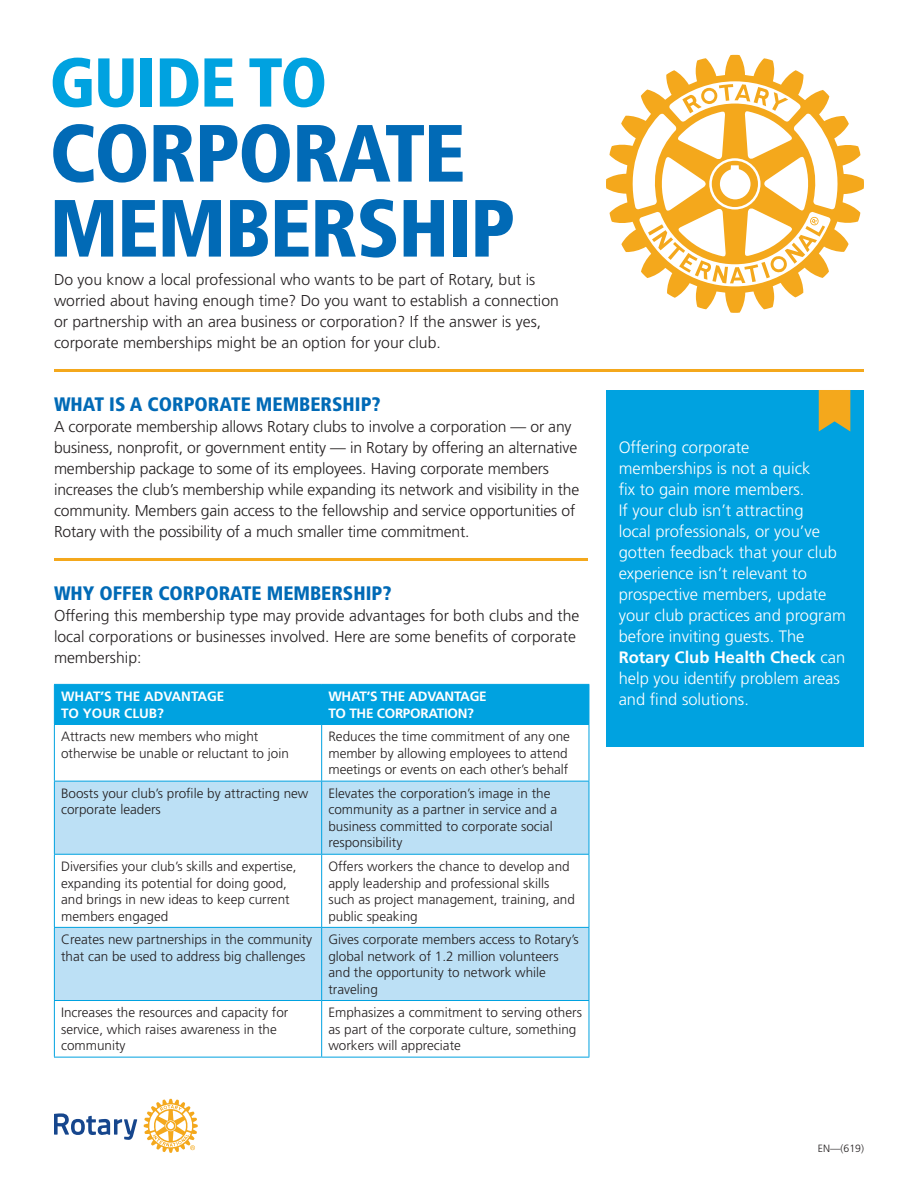
<style>
.page{position:relative;width:918px;height:1188px;background:#fff}
.page>*{position:absolute;margin:0;border:0;box-sizing:border-box;transform-origin:0 0}
.t1{font:900 condensed 81px/75px "Frutiger LT Std";letter-spacing:-.02em;color:#016ab6}
.t2{font:900 condensed 69px "Frutiger LT Std";letter-spacing:-.02em;color:#00a2e0}
.t3{font:900 condensed 19.5px "Frutiger LT Std";color:#016ab6}
.t4{font:300 16.5px/21px "Frutiger LT Std";color:#fff}
.t5{font:300 15.75px/21px "Frutiger LT Std";letter-spacing:-.01em;color:#231f20}
.t6{font:300 13.5px/16.5px "Frutiger LT Std";color:#231f20}
.t7{font:700 13.5px/16.5px "Frutiger LT Std";letter-spacing:-.02em;color:#fff}
.t8{font:700 13.5px/16.5px "Frutiger LT Std";color:#fff}
.t9{font:300 10.5px "Frutiger LT Std";color:#231f20}
.s1{font-weight:700}
</style>
<div class="page">
<div style="left:55px;top:685px;width:534px;height:39px;background:#00a2e0"></div>
<svg style="left:55px;top:782px;width:534px;height:218px;fill:#bce0f5"></svg>
<hr style="left:54px;top:684px;width:268px;height:1px;background:#00a2e0">
<hr style="left:54px;top:685px;width:1px;height:39px;background:#00a2e0">
<hr style="left:322px;top:684px;width:267px;height:1px;background:#00a2e0">
<hr style="left:321px;top:685px;width:1px;height:39px;background:#00a2e0">
<hr style="left:589px;top:685px;width:1px;height:39px;background:#00a2e0">
<hr style="left:54px;top:724px;width:268px;height:1px;background:#00a2e0">
<hr style="left:54px;top:725px;width:1px;height:56px;background:#00a2e0">
<hr style="left:322px;top:724px;width:267px;height:1px;background:#00a2e0">
<hr style="left:321px;top:725px;width:1px;height:56px;background:#00a2e0">
<hr style="left:589px;top:725px;width:1px;height:56px;background:#00a2e0">
<hr style="left:54px;top:781px;width:268px;height:1px;background:#00a2e0">
<hr style="left:54px;top:782px;width:1px;height:72px;background:#00a2e0">
<hr style="left:322px;top:781px;width:267px;height:1px;background:#00a2e0">
<hr style="left:321px;top:782px;width:1px;height:72px;background:#00a2e0">
<hr style="left:589px;top:782px;width:1px;height:72px;background:#00a2e0">
<hr style="left:54px;top:854px;width:268px;height:1px;background:#00a2e0">
<hr style="left:54px;top:855px;width:1px;height:72px;background:#00a2e0">
<hr style="left:322px;top:854px;width:267px;height:1px;background:#00a2e0">
<hr style="left:321px;top:855px;width:1px;height:72px;background:#00a2e0">
<hr style="left:589px;top:855px;width:1px;height:72px;background:#00a2e0">
<hr style="left:54px;top:927px;width:268px;height:1px;background:#00a2e0">
<hr style="left:54px;top:928px;width:1px;height:72px;background:#00a2e0">
<hr style="left:322px;top:927px;width:267px;height:1px;background:#00a2e0">
<hr style="left:321px;top:928px;width:1px;height:72px;background:#00a2e0">
<hr style="left:589px;top:928px;width:1px;height:72px;background:#00a2e0">
<hr style="left:54px;top:1000px;width:268px;height:1px;background:#00a2e0">
<hr style="left:54px;top:1001px;width:1px;height:56px;background:#00a2e0">
<hr style="left:322px;top:1000px;width:267px;height:1px;background:#00a2e0">
<hr style="left:321px;top:1001px;width:1px;height:56px;background:#00a2e0">
<hr style="left:589px;top:1001px;width:1px;height:56px;background:#00a2e0">
<hr style="left:54px;top:1057px;width:268px;height:1px;background:#00a2e0">
<hr style="left:322px;top:1057px;width:267px;height:1px;background:#00a2e0">
<svg style="left:606px;top:55px;width:258px;height:258px"></svg>
<svg style="left:810px;top:217px;width:9px;height:8px"></svg>
<svg style="left:54px;top:1113px;width:83px;height:27px"></svg>
<svg style="left:144px;top:1099px;width:54px;height:54px"></svg>
<hr style="left:54px;top:369px;width:810px;height:3px;background:#f4a81c">
<hr style="left:54px;top:558px;width:534px;height:3px;background:#f4a81c">
<div style="left:606px;top:390px;width:258px;height:357px;background:#00a2e0"></div>
<svg style="left:819px;top:390px;width:31px;height:42px"></svg>
<h2 class="t2" style="left:50px;top:41px;width:280px">GUIDE TO</h2>
<h1 class="t1" style="left:50px;top:116px;width:467px">CORPORATE<br>MEMBERSHIP</h1>
<p class="t5" style="left:54px;top:269px;width:507px">Do you know a local professional who wants to be part of Rotary, but is worried about having enough time? Do you want to establish a connection or partnership with an area business or corporation? If the answer is yes, corporate memberships might be an option for your club.</p>
<h3 class="t3" style="left:54px;top:392px;width:328px">WHAT IS A CORPORATE MEMBERSHIP?</h3>
<p class="t5" style="left:54px;top:416px;width:527px">A corporate membership allows Rotary clubs to involve a corporation — or any business, nonprofit, or government entity — in Rotary by offering an alternative membership package to some of its employees. Having corporate members increases the club’s membership while expanding its network and visibility in the community. Members gain access to the fellowship and service opportunities of Rotary with the possibility of a much smaller time commitment.</p>
<h3 class="t3" style="left:54px;top:581px;width:339px">WHY OFFER CORPORATE MEMBERSHIP?</h3>
<p class="t5" style="left:54px;top:605px;width:527px">Offering this membership type may provide advantages for both clubs and the local corporations or businesses involved. Here are some benefits of corporate membership:</p>
<p class="t8" style="left:61px;top:688px;width:165px">WHAT’S THE ADVANTAGE<br>TO YOUR CLUB?</p>
<p class="t7" style="left:328px;top:688px;width:160px">WHAT’S THE ADVANTAGE<br>TO THE CORPORATION?</p>
<p class="t6" style="left:61px;top:729px;width:229px">Attracts new members who might otherwise be unable or reluctant to join</p>
<p class="t6" style="left:328px;top:729px;width:243px">Reduces the time commitment of any one member by allowing employees to attend meetings or events on each other’s behalf</p>
<p class="t6" style="left:61px;top:785px;width:249px">Boosts your club’s profile by attracting new corporate leaders</p>
<p class="t6" style="left:328px;top:785px;width:230px">Elevates the corporation’s image in the community as a partner in service and a business committed to corporate social responsibility</p>
<p class="t6" style="left:61px;top:858px;width:237px">Diversifies your club’s skills and expertise, expanding its potential for doing good, and brings in new ideas to keep current members engaged</p>
<p class="t6" style="left:328px;top:858px;width:248px">Offers workers the chance to develop and apply leadership and professional skills such as project management, training, and public speaking</p>
<p class="t6" style="left:61px;top:931px;width:253px">Creates new partnerships in the community that can be used to address big challenges</p>
<p class="t6" style="left:328px;top:931px;width:252px">Gives corporate members access to Rotary’s global network of 1.2 million volunteers and the opportunity to network while traveling</p>
<p class="t6" style="left:61px;top:1005px;width:229px">Increases the resources and capacity for service, which raises awareness in the community</p>
<p class="t6" style="left:328px;top:1005px;width:255px">Emphasizes a commitment to serving others as part of the corporate culture, something workers will appreciate</p>
<p class="t4" style="left:619px;top:437px;width:229px">Offering corporate memberships is not a quick<br>fix to gain more members.<br>If your club isn’t attracting<br>local professionals, or you’ve gotten feedback that your club experience isn’t relevant to prospective members, update your club practices and program before inviting guests. The<br><span class="s1">Rotary Club Health Check</span> can help you identify problem areas and find solutions.</p>
<p class="t9" style="left:818px;top:1142px;width:48px">EN—(619)</p>
</div>
